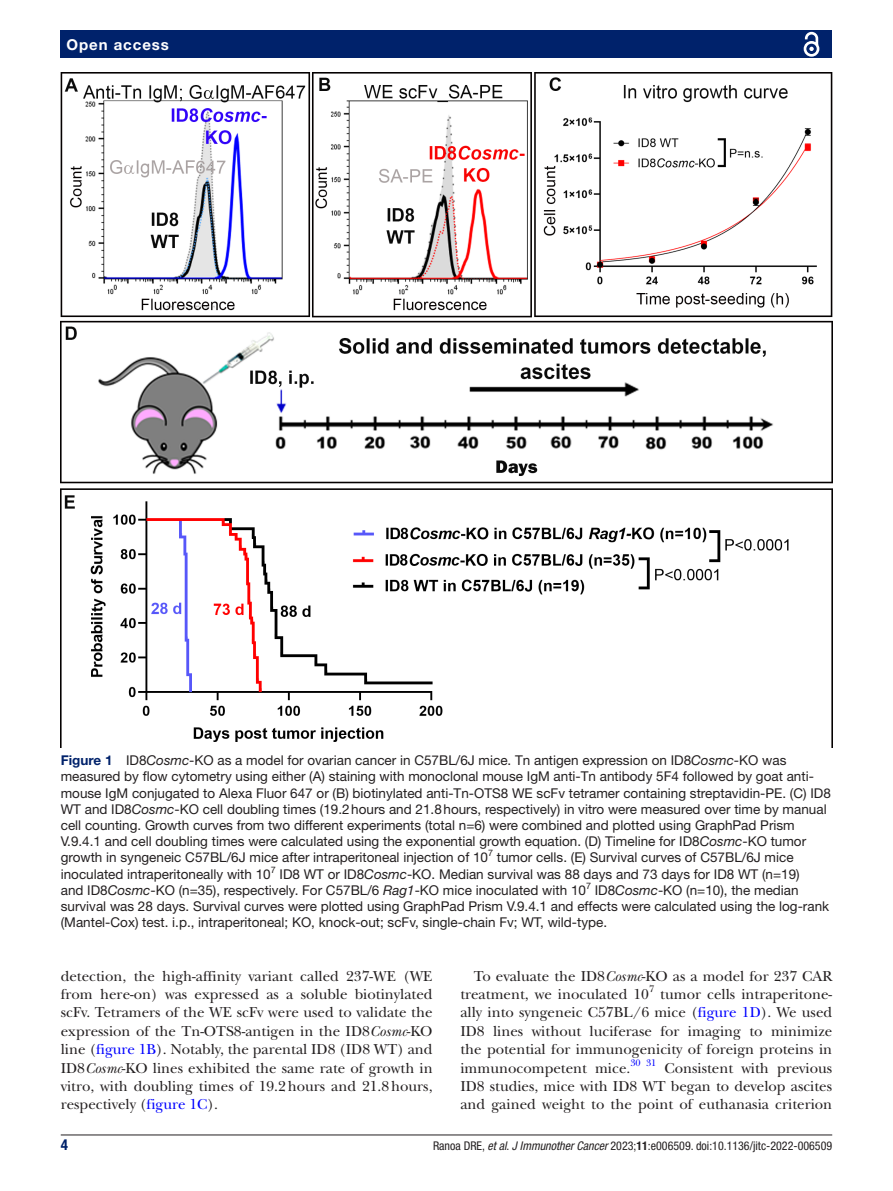
<style>
.page{position:relative;width:893px;height:1191px;background:#fff}
.page>*{position:absolute;margin:0;border:0;box-sizing:border-box;transform-origin:0 0}
.t1{font:15px/18.3px "New Baskerville";color:#231f20;text-align:justify}
.t2{font:700 15px "Helvetica Neue LT Std";letter-spacing:.065em;color:#fff}
.t3{font:700 condensed 15px "Helvetica Neue LT Std";color:#00226b}
.t4{font:13.5px/16.2px "Helvetica Neue LT Std";color:#231f20}
.t5{font:condensed 12px "Helvetica Neue LT Std";color:#231f20}
.t6{font:9.9px "New Baskerville";color:#00f}
.t7{font:9px "Helvetica Neue LT Std";color:#231f20}
.s1{font-weight:700;color:#00226b}
.s2{font-style:italic}
.s3{color:#00f}
.s4{font-weight:700}
</style>
<div class="page">
<hr style="left:61px;top:1134px;width:771px;height:1px;background:#231f20">
<div style="left:61px;top:31px;width:771px;height:27px;background:#00226b"></div>
<svg style="left:803px;top:31px;width:17px;height:26px"></svg>
<img style="left:61px;top:73px;width:771px;height:674px">
<p class="t2" style="left:66px;top:35px;width:104px">Open access</p>
<p class="t4" style="left:61px;top:752px;width:772px"><span class="s1">Figure 1</span> ID8<span class="s2">Cosmc</span>-KO as a model for ovarian cancer in C57BL/6J mice. Tn antigen expression on ID8<span class="s2">Cosmc</span>-KO was measured by flow cytometry using either (A) staining with monoclonal mouse IgM anti-Tn antibody 5F4 followed by goat anti&shy;mouse IgM conjugated to Alexa Fluor 647 or (B) biotinylated anti-Tn-OTS8 WE scFv tetramer containing streptavidin-PE. (C) ID8<br>WT and ID8<span class="s2">Cosmc</span>-KO cell doubling times (19.2hours and 21.8hours, respectively) in vitro were measured over time by manual cell counting. Growth curves from two different experiments (total n=6) were combined and plotted using GraphPad Prism V.9.4.1 and cell doubling times were calculated using the exponential growth equation. (D) Timeline for ID8<span class="s2">Cosmc</span>-KO tumor growth in syngeneic C57BL/6J mice after intraperitoneal injection of 10<sup>7</sup> tumor cells. (E) Survival curves of C57BL/6J mice inoculated intraperitoneally with 10</p>
<p class="t7" style="left:271px;top:864px;width:6px">7</p>
<p class="t4" style="left:61px;top:865px;width:740px;text-indent:219px">ID8 WT or ID8<span class="s2">Cosmc</span>-KO. Median survival was 88 days and 73 days for ID8 WT (n=19) and ID8<span class="s2">Cosmc</span>-KO (n=35), respectively. For C57BL/6 <span class="s2">Rag1</span>-KO mice inoculated with 10</p>
<p class="t7" style="left:586px;top:880px;width:6px">7</p>
<p class="t4" style="left:61px;top:881px;width:770px;text-indent:534px">ID8<span class="s2">Cosmc</span>-KO (n=10), the median survival was 28 days. Survival curves were plotted using GraphPad Prism V.9.4.1 and effects were calculated using the log-rank (Mantel-Cox) test. i.p., intraperitoneal; KO, knock-out; scFv, single-chain Fv; WT, wild-type.</p>
<p class="t1" style="left:61px;top:966px;width:373px">detection, the high-affinity variant called 237-WE (WE from here-on) was expressed as a soluble biotinylated scFv. Tetramers of the WE scFv were used to validate the expression of the Tn-OTS8-antigen in the ID8<span class="s2">Cosmc</span>-KO line (<span class="s3">figure 1B</span>). Notably, the parental ID8 (ID8 WT) and ID8<span class="s2">Cosmc</span>-KO lines exhibited the same rate of growth in vitro, with doubling times of 19.2hours and 21.8hours, respectively (<span class="s3">figure 1C</span>).</p>
<p class="t1" style="left:460px;top:966px;width:373px;text-indent:14px">To evaluate the ID8<span class="s2">Cosmc</span>-KO as a model for 237 CAR treatment, we inoculated 10<sup>7</sup> tumor cells intraperitone&shy;ally into syngeneic C57BL/6 mice (<span class="s3">figure 1D</span>). We used ID8 lines without luciferase for imaging to minimize the potential for immunogenicity of foreign proteins in immunocompetent mice.</p>
<p class="t6" style="left:630px;top:1056px;width:28px">30 31</p>
<p class="t1" style="left:460px;top:1058px;width:373px;text-indent:204px">Consistent with previous ID8 studies, mice with ID8 WT began to develop ascites and gained weight to the point of euthanasia criterion</p>
<p class="t3" style="left:61px;top:1135px;width:9px">4</p>
<p class="t5" style="left:433px;top:1138px;width:401px">Ranoa DRE, <span class="s2">et al</span>. <span class="s2">J Immunother Cancer</span> 2023;<span class="s4">11</span>:e006509. doi:10.1136/jitc-2022-006509</p>
</div>
